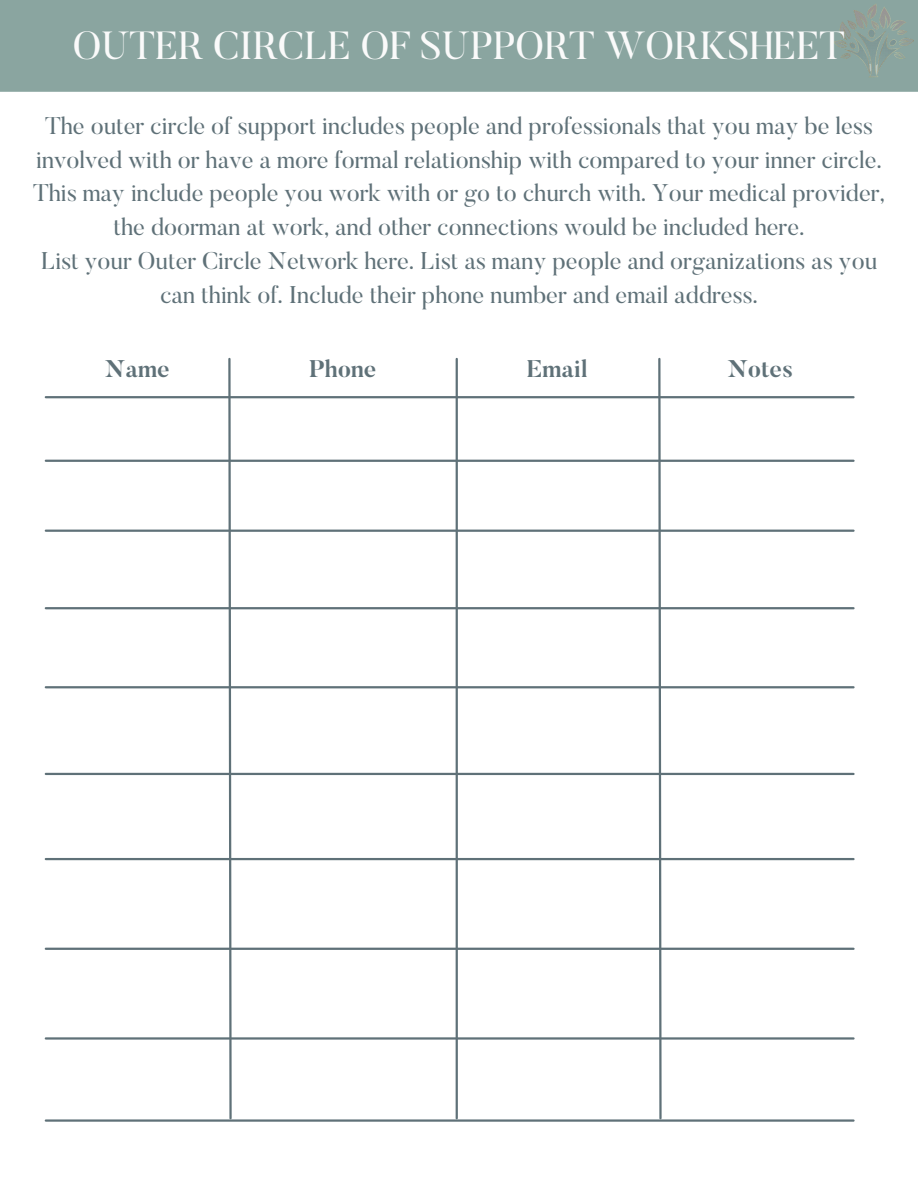
<style>
.page{position:relative;width:918px;height:1188px;background:#fff}
.page>*{position:absolute;margin:0;border:0;box-sizing:border-box;transform-origin:0 0}
.t1{font:39px "Butler";color:#fafafa}
.t2{font:24px/33.8px "Butler";color:#5f7178;text-align:center}
.t3{font:700 24px "Butler";color:#5f7178}
</style>
<div class="page">
<div style="left:0;top:0;width:918px;height:92px;background:#8aa5a0"></div>
<svg style="left:227px;top:357px;width:6px;height:762px"></svg>
<hr style="left:456px;top:359px;width:2px;height:759px;background:#5f7178">
<svg style="left:657px;top:357px;width:6px;height:762px"></svg>
<hr style="left:46px;top:396px;width:808px;height:2px;background:#5f7178">
<hr style="left:46px;top:460px;width:808px;height:2px;background:#5f7178">
<hr style="left:46px;top:530px;width:808px;height:2px;background:#5f7178">
<hr style="left:46px;top:607px;width:808px;height:2px;background:#5f7178">
<hr style="left:46px;top:686px;width:808px;height:2px;background:#5f7178">
<hr style="left:46px;top:773px;width:808px;height:2px;background:#5f7178">
<hr style="left:46px;top:858px;width:808px;height:2px;background:#5f7178">
<hr style="left:46px;top:948px;width:808px;height:2px;background:#5f7178">
<hr style="left:46px;top:1037px;width:808px;height:3px;background:#5f7178">
<hr style="left:46px;top:1119px;width:808px;height:3px;background:#5f7178">
<img style="left:833px;top:4px;width:80px;height:73px">
<h1 class="t1" style="left:73px;top:20px;width:774px">OUTER CIRCLE OF SUPPORT WORKSHEET</h1>
<p class="t2" style="left:33px;top:108px;width:853px">The outer circle of support includes people and professionals that you may be less involved with or have a more formal relationship with compared to your inner circle.<br>This may include people you work with or go to church with. Your medical provider, the doorman at work, and other connections would be included here.<br>List your Outer Circle Network here. List as many people and organizations as you can think of. Include their phone number and email address.</p>
<p class="t3" style="left:105px;top:353px;width:66px">Name</p>
<p class="t3" style="left:309px;top:353px;width:69px">Phone</p>
<p class="t3" style="left:527px;top:353px;width:62px">Email</p>
<p class="t3" style="left:728px;top:353px;width:67px">Notes</p>
</div>
